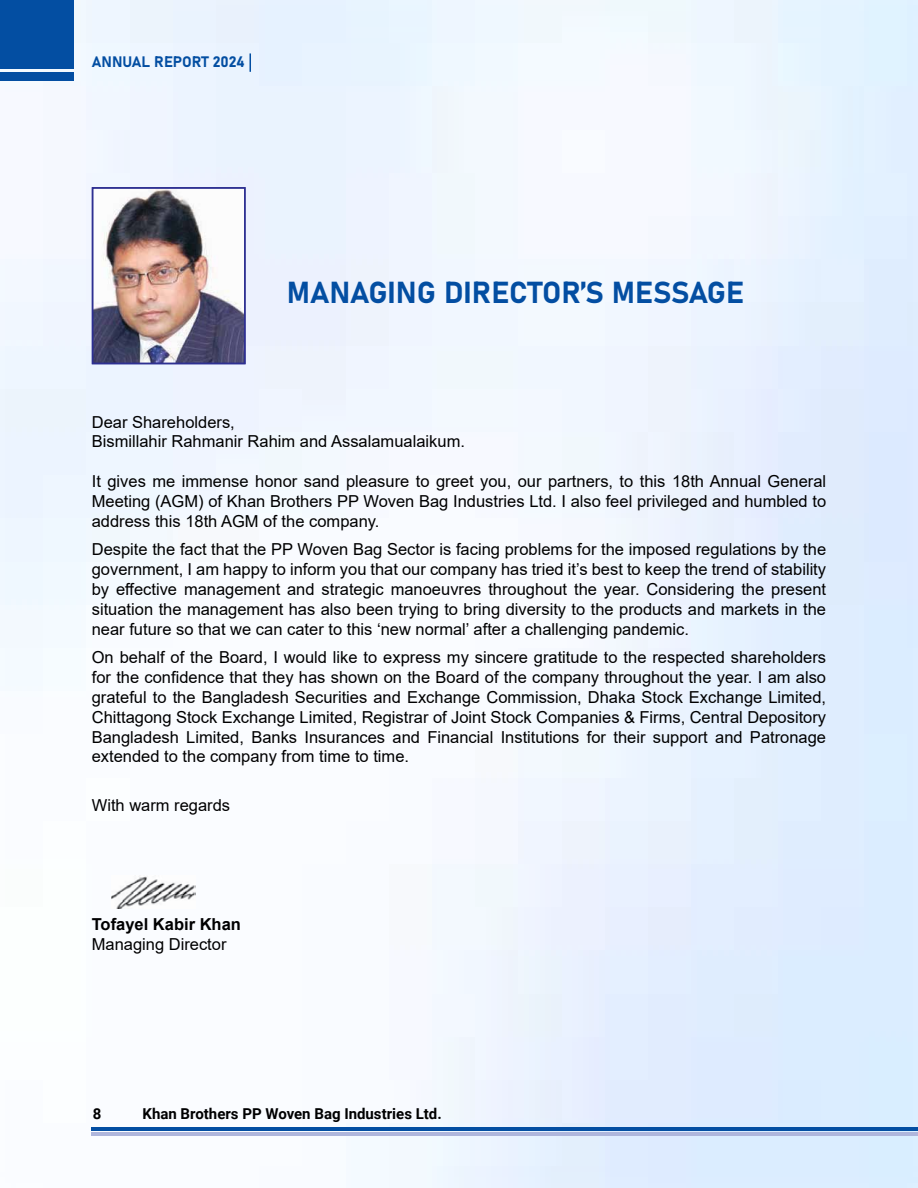
<style>
.page{position:relative;width:918px;height:1188px;background:#fff}
.page>*{position:absolute;margin:0;border:0;box-sizing:border-box;transform-origin:0 0}
.t1{font:30px "Bahnschrift";letter-spacing:-.005em;color:#034ea2}
.t2{font:16.5px/19.8px "Arial";color:#000;text-align:justify}
.t3{font:700 16.5px "Arial";color:#000}
.t4{font:700 15px "Roboto";color:#000}
.t5{font:15px "Bahnschrift";color:#034ea2}
</style>
<div class="page">
<img style="left:0;top:0;width:918px;height:1188px">
<svg style="left:250px;top:53px;width:1px;height:19px"></svg>
<hr style="left:92px;top:1128px;width:826px;height:3px;background:#034ea2">
<hr style="left:92px;top:1132px;width:826px;height:4px;background:#afb6dc">
<div style="left:0;top:0;width:74px;height:69px;background:#034ea2"></div>
<div style="left:0;top:72px;width:74px;height:9px;background:#034ea2"></div>
<img style="left:95px;top:190px;width:148px;height:171px">
<div style="left:92px;top:187px;width:154px;height:177px;border:2px solid #2e3092"></div>
<img style="left:111px;top:876px;width:85px;height:32px">
<p class="t5" style="left:92px;top:51px;width:154px">ANNUAL REPORT 2024</p>
<h1 class="t1" style="left:287px;top:270px;width:459px">MANAGING DIRECTOR’S MESSAGE</h1>
<p class="t2" style="left:92px;top:412px;width:375px">Dear Shareholders,<br>Bismillahir Rahmanir Rahim and Assalamualaikum.</p>
<p class="t2" style="left:92px;top:471px;width:736px">It gives me immense honor sand pleasure to greet you, our partners, to this 18th Annual General Meeting (AGM) of Khan Brothers PP Woven Bag Industries Ltd. I also feel privileged and humbled to address this 18th AGM of the company.</p>
<p class="t2" style="left:92px;top:540px;width:736px">Despite the fact that the PP Woven Bag Sector is facing problems for the imposed regulations by the government, I am happy to inform you that our company has tried it’s best to keep the trend of stability by effective management and strategic manoeuvres throughout the year. Considering the present situation the management has also been trying to bring diversity to the products and markets in the near future so that we can cater to this ‘new normal’ after a challenging pandemic.</p>
<p class="t2" style="left:92px;top:648px;width:736px">On behalf of the Board, I would like to express my sincere gratitude to the respected shareholders for the confidence that they has shown on the Board of the company throughout the year. I am also grateful to the Bangladesh Securities and Exchange Commission, Dhaka Stock Exchange Limited, Chittagong Stock Exchange Limited, Registrar of Joint Stock Companies &amp; Firms, Central Depository Bangladesh Limited, Banks Insurances and Financial Institutions for their support and Patronage extended to the company from time to time.</p>
<p class="t2" style="left:92px;top:795px;width:140px">With warm regards</p>
<p class="t3" style="left:92px;top:912px;width:151px">Tofayel Kabir Khan</p>
<p class="t2" style="left:92px;top:934px;width:136px">Managing Director</p>
<p class="t4" style="left:93px;top:1103px;width:10px">8</p>
<p class="t4" style="left:143px;top:1103px;width:301px">Khan Brothers PP Woven Bag Industries Ltd.</p>
</div>
